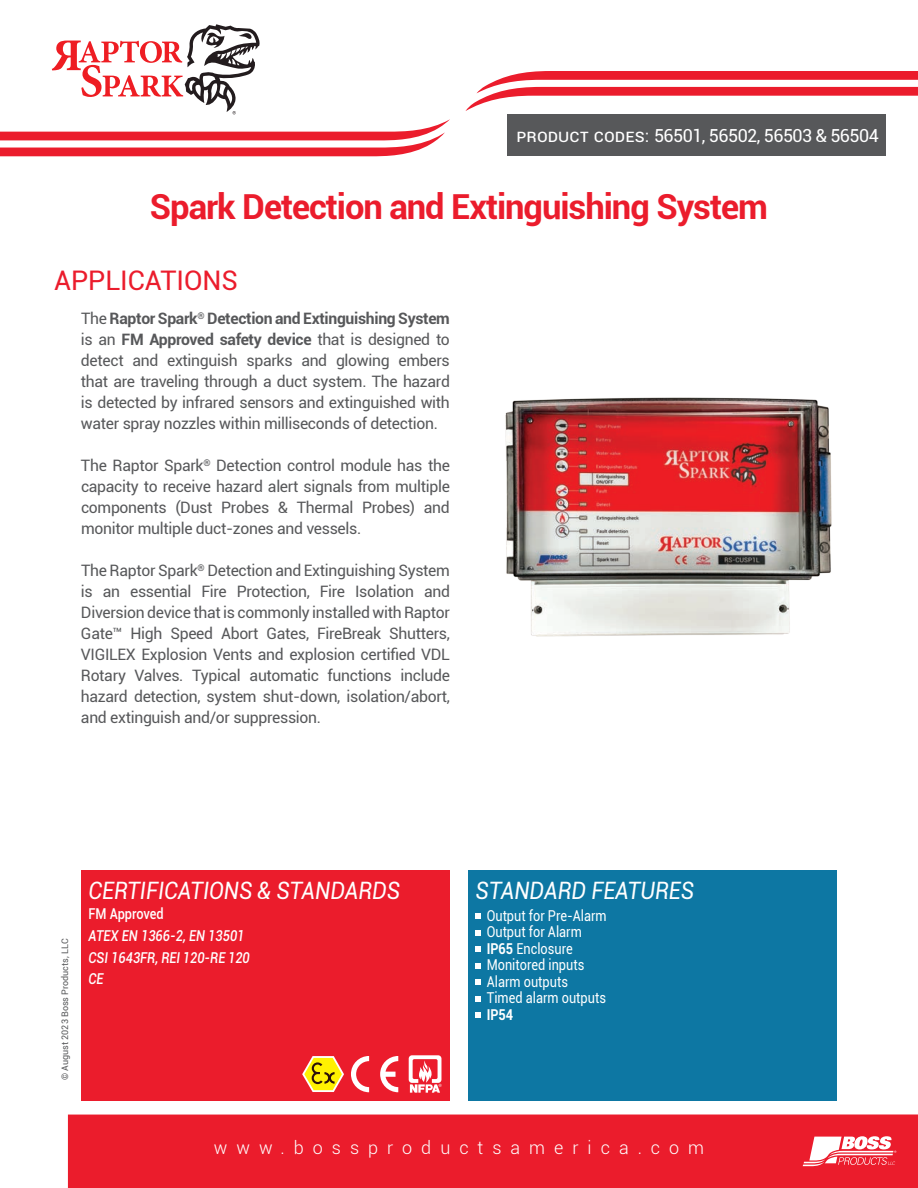
<style>
.page{position:relative;width:918px;height:1188px;background:#fff}
.page>*{position:absolute;margin:0;border:0;box-sizing:border-box;transform-origin:0 0}
.t1{font:700 34.5px "Roboto";letter-spacing:-.03em;color:#eb1c2c}
.t2{font:27px "Roboto";color:#eb1c2c}
.t3{font:italic 24px "Roboto";color:#fff;scale:.9 1}
.t4{font:18px "Roboto";letter-spacing:-.03em;color:#fff}
.t5{font:300 18px "Roboto";letter-spacing:.5em;color:#fff}
.t6{font:15.75px/21px "Roboto";letter-spacing:-.02em;color:#57585a;text-align:justify}
.t7{font:15px/16.5px "Roboto";color:#fff;scale:.85 1}
.t8{font:italic 500 15px/21.8px "Roboto";color:#fff;scale:.85 1}
.t9{font:500 15px "Roboto";letter-spacing:-.005em;color:#fff;scale:.85 1}
.t10{font:700 15px "Roboto";color:#fff;scale:.85 1}
.t11{font:9px "Roboto";color:#57585a}
.s1{font-weight:700}
</style>
<div class="page">
<div style="left:68px;top:1114px;width:850px;height:74px;background:#eb1c2c"></div>
<div style="left:81px;top:870px;width:369px;height:231px;background:#eb1c2c"></div>
<svg style="left:302px;top:1056px;width:42px;height:36px"></svg>
<svg style="left:351px;top:1056px;width:18px;height:36px"></svg>
<svg style="left:380px;top:1056px;width:18px;height:36px"></svg>
<svg style="left:409px;top:1055px;width:33px;height:38px"></svg>
<div style="left:468px;top:870px;width:369px;height:231px;background:#0d77a3"></div>
<svg style="left:476px;top:914px;width:5px;height:5px"></svg>
<svg style="left:476px;top:930px;width:5px;height:6px"></svg>
<svg style="left:476px;top:947px;width:5px;height:5px"></svg>
<svg style="left:476px;top:963px;width:5px;height:6px"></svg>
<svg style="left:476px;top:980px;width:5px;height:5px"></svg>
<svg style="left:476px;top:996px;width:5px;height:6px"></svg>
<svg style="left:476px;top:1013px;width:5px;height:5px"></svg>
<img style="left:505px;top:397px;width:327px;height:240px">
<svg style="left:803px;top:1136px;width:93px;height:30px"></svg>
<svg style="left:465px;top:71px;width:453px;height:40px"></svg>
<svg style="left:0;top:24px;width:450px;height:132px"></svg>
<div style="left:508px;top:114px;width:378px;height:42px;background:#57585a"></div>
<p class="t4" style="left:516px;top:123px;width:364px">Product codeS: 56501, 56502, 56503 &amp; 56504</p>
<h1 class="t1" style="left:150px;top:182px;width:619px">Spark Detection and Extinguishing System</h1>
<h2 class="t2" style="left:54px;top:261px;width:186px">APPLICATIONS</h2>
<p class="t6" style="left:81px;top:307px;width:370px">The <span class="s1">Raptor Spark</span><sup>®</sup> <span class="s1">Detection and Extinguishing System </span>is an <span class="s1">FM Approved safety device</span> that is designed to detect and extinguish sparks and glowing embers that are traveling through a duct system. The hazard is detected by infrared sensors and extinguished with water spray nozzles within milliseconds of detection.</p>
<p class="t6" style="left:81px;top:454px;width:370px">The Raptor Spark<sup>®</sup> Detection control module has the capacity to receive hazard alert signals from multiple components (Dust Probes &amp; Thermal Probes) and monitor multiple duct-zones and vessels.</p>
<p class="t6" style="left:81px;top:559px;width:370px">The Raptor Spark<sup>®</sup> Detection and Extinguishing System is an essential Fire Protection, Fire Isolation and Diversion device that is commonly installed with Raptor Gate™ High Speed Abort Gates, FireBreak Shutters, VIGILEX Explosion Vents and explosion certified VDL Rotary Valves. Typical automatic functions include hazard detection, system shut-down, isolation/abort, and extinguish and/or suppression.</p>
<p class="t11" style="left:59px;top:1080px;width:143px;rotate:-90deg">© August 2023 Boss Products, LLC</p>
<h3 class="t3" style="left:89px;top:873px;width:347px">CERTIFICATIONS &amp; STANDARDS</h3>
<p class="t9" style="left:89px;top:903px;width:90px">FM Approved</p>
<p class="t8" style="left:89px;top:924px;width:191px">ATEX EN 1366-2, EN 13501<br>CSI 1643FR, REI 120-RE 120<br>CE</p>
<h3 class="t3" style="left:476px;top:873px;width:244px">STANDARD FEATURES</h3>
<p class="t7" style="left:487px;top:907px;width:143px">Output for Pre-Alarm<br>Output for Alarm<br><span class="s1">IP65</span> Enclosure<br>Monitored inputs<br>Alarm outputs<br>Timed alarm outputs</p>
<p class="t10" style="left:487px;top:1004px;width:33px">IP54</p>
<p class="t5" style="left:214px;top:1135px;width:492px">www.bossproductsamerica.com</p>
</div>
